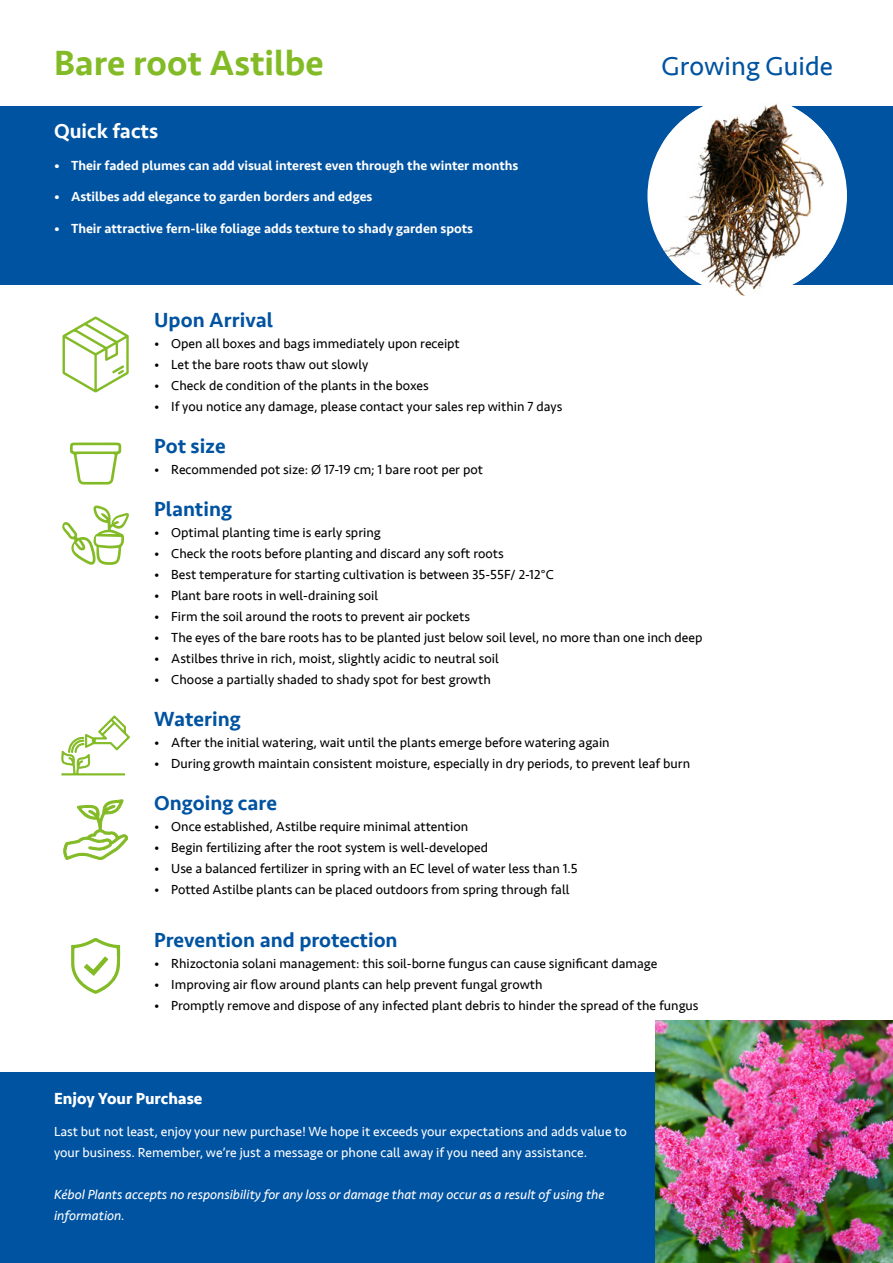
<style>
.page{position:relative;width:893px;height:1263px;background:#fff}
.page>*{position:absolute;margin:0;border:0;box-sizing:border-box;transform-origin:0 0}
.t1{font:500 36px "Seravek";color:#83bb26}
.t2{font:27px "Seravek";color:#0053a1}
.t3{font:500 21px "Seravek";color:#0053a1}
.t4{font:500 21px "Seravek";color:#fff}
.t5{font:700 16.5px "Seravek";color:#fff}
.t6{font:13.5px "Seravek";color:#000}
.t7{font:500 13.5px "Seravek";color:#fff}
.t8{font:13.5px/21px "Seravek";color:#fff}
.t9{font:italic 13.5px/21px "Seravek";color:#fff}
</style>
<div class="page">
<div style="left:0;top:106px;width:893px;height:179px;background:#0053a1"></div>
<div style="left:0;top:1073px;width:664px;height:190px;background:#0053a1"></div>
<img style="left:655px;top:1020px;width:238px;height:243px">
<div style="left:647px;top:96px;width:200px;height:199px;background:#fff;border-radius:50%"></div>
<img style="left:663px;top:103px;width:173px;height:192px">
<svg style="left:63px;top:316px;width:66px;height:77px"></svg>
<svg style="left:62px;top:505px;width:67px;height:60px"></svg>
<svg style="left:61px;top:715px;width:69px;height:145px"></svg>
<svg style="left:71px;top:938px;width:50px;height:56px"></svg>
<svg style="left:70px;top:442px;width:51px;height:43px"></svg>
<h1 class="t1" style="left:54px;top:41px;width:271px">Bare root Astilbe</h1>
<h3 class="t4" style="left:54px;top:118px;width:106px">Quick facts</h3>
<p class="t7" style="left:54px;top:157px;width:466px">• Their faded plumes can add visual interest even through the winter months</p>
<p class="t7" style="left:54px;top:188px;width:320px">• Astilbes add elegance to garden borders and edges</p>
<p class="t7" style="left:54px;top:220px;width:421px">• Their attractive fern-like foliage adds texture to shady garden spots</p>
<h2 class="t2" style="left:662px;top:45px;width:173px">Growing Guide</h2>
<h3 class="t3" style="left:154px;top:307px;width:120px">Upon Arrival</h3>
<p class="t6" style="left:154px;top:333px;width:307px">• Open all boxes and bags immediately upon receipt</p>
<p class="t6" style="left:154px;top:354px;width:215px">• Let the bare roots thaw out slowly</p>
<p class="t6" style="left:154px;top:375px;width:276px">• Check de condition of the plants in the boxes</p>
<p class="t6" style="left:154px;top:396px;width:410px">• If you notice any damage, please contact your sales rep within 7 days</p>
<h3 class="t3" style="left:154px;top:433px;width:73px">Pot size</h3>
<p class="t6" style="left:154px;top:459px;width:330px">• Recommended pot size: Ø 17-19 cm; 1 bare root per pot</p>
<h3 class="t3" style="left:154px;top:496px;width:79px">Planting</h3>
<p class="t6" style="left:154px;top:522px;width:228px">• Optimal planting time is early spring</p>
<p class="t6" style="left:154px;top:543px;width:351px">• Check the roots before planting and discard any soft roots</p>
<p class="t6" style="left:154px;top:564px;width:401px">• Best temperature for starting cultivation is between 35-55F/ 2-12°C</p>
<p class="t6" style="left:154px;top:585px;width:225px">• Plant bare roots in well-draining soil</p>
<p class="t6" style="left:154px;top:606px;width:317px">• Firm the soil around the roots to prevent air pockets</p>
<p class="t6" style="left:154px;top:627px;width:550px">• The eyes of the bare roots has to be planted just below soil level, no more than one inch deep</p>
<p class="t6" style="left:154px;top:648px;width:346px">• Astilbes thrive in rich, moist, slightly acidic to neutral soil</p>
<p class="t6" style="left:154px;top:669px;width:338px">• Choose a partially shaded to shady spot for best growth</p>
<h3 class="t3" style="left:154px;top:706px;width:88px">Watering</h3>
<p class="t6" style="left:154px;top:732px;width:457px">• After the initial watering, wait until the plants emerge before watering again</p>
<p class="t6" style="left:154px;top:753px;width:537px">• During growth maintain consistent moisture, especially in dry periods, to prevent leaf burn</p>
<h3 class="t3" style="left:154px;top:790px;width:124px">Ongoing care</h3>
<p class="t6" style="left:154px;top:816px;width:315px">• Once established, Astilbe require minimal attention</p>
<p class="t6" style="left:154px;top:837px;width:335px">• Begin fertilizing after the root system is well-developed</p>
<p class="t6" style="left:154px;top:858px;width:425px">• Use a balanced fertilizer in spring with an EC level of water less than 1.5</p>
<p class="t6" style="left:154px;top:879px;width:417px">• Potted Astilbe plants can be placed outdoors from spring through fall</p>
<h3 class="t3" style="left:154px;top:926px;width:245px">Prevention and protection</h3>
<p class="t6" style="left:154px;top:953px;width:504px">• Rhizoctonia solani management: this soil-borne fungus can cause significant damage</p>
<p class="t6" style="left:154px;top:974px;width:390px">• Improving air flow around plants can help prevent fungal growth</p>
<p class="t6" style="left:154px;top:995px;width:546px">• Promptly remove and dispose of any infected plant debris to hinder the spread of the fungus</p>
<p class="t5" style="left:54px;top:1085px;width:150px">Enjoy Your Purchase</p>
<p class="t8" style="left:54px;top:1120px;width:574px">Last but not least, enjoy your new purchase! We hope it exceeds your expectations and adds value to your business. Remember, we’re just a message or phone call away if you need any assistance.</p>
<p class="t9" style="left:54px;top:1183px;width:552px">Kébol Plants accepts no responsibility for any loss or damage that may occur as a result of using the information.</p>
</div>
